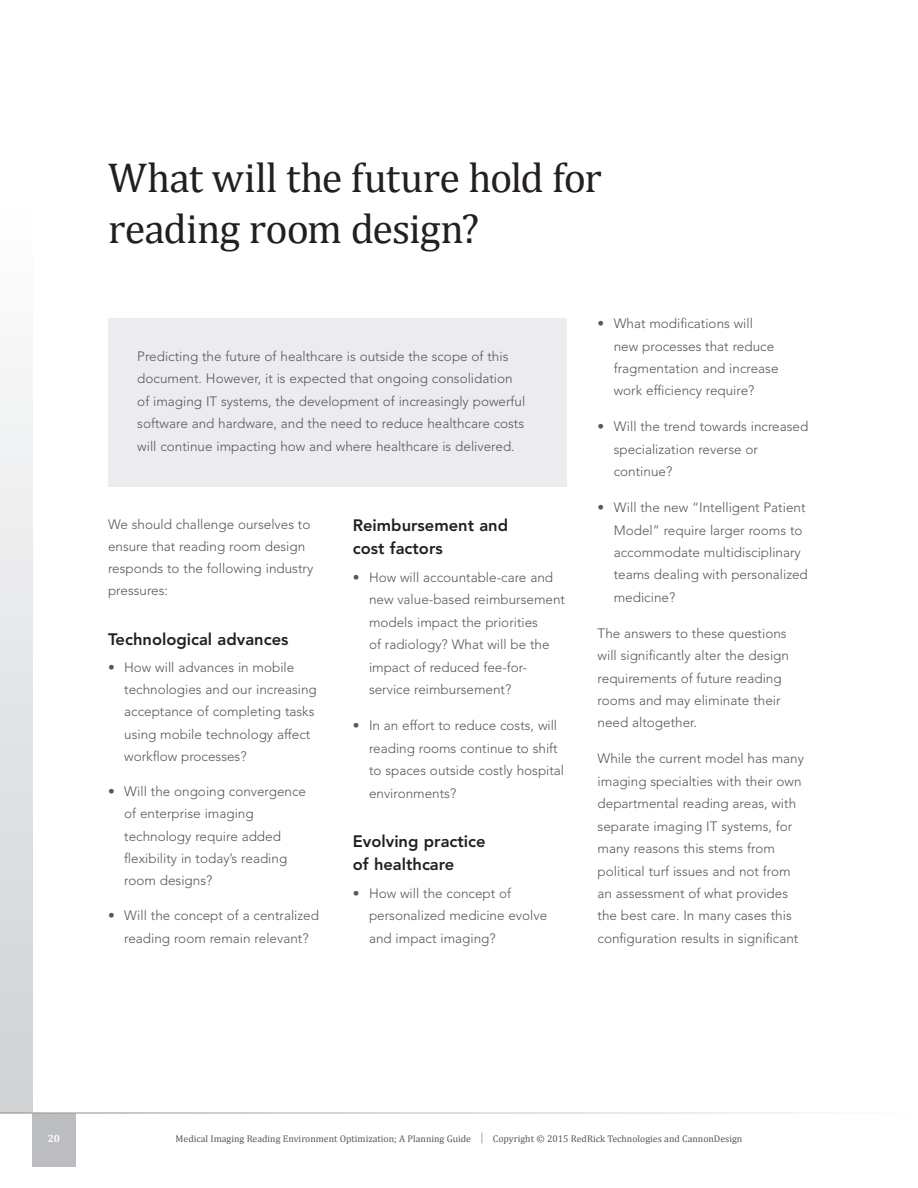
<style>
.page{position:relative;width:918px;height:1188px;background:#fff}
.page>*{position:absolute;margin:0;border:0;box-sizing:border-box;transform-origin:0 0}
.Page_Heading{font:42px/51px "Cambria";letter-spacing:-.02em;color:#231f20}
.Subheading_Secondary{font:800 16.5px/22.5px "Avenir LT Std";color:#231f20}
.Bullet_List{font:300 13.5px/22.5px "Avenir LT Std";color:#57585a}
.Body_Text{font:300 13.5px/22.5px "Avenir LT Std";color:#57585a}
.t1{font:700 10.5px "Cambria";color:#fff}
.t2{font:9.75px "Cambria";color:#57585a}
.s1{font-size:11.7px;color:#939598}
</style>
<div class="page">
<div style="left:0;top:0;width:32px;height:1112px;background:linear-gradient(to bottom,#fff,#d1d2d5)"></div>
<div style="left:32px;top:1113px;width:44px;height:53px;background:#bcbdc0"></div>
<hr style="left:0;top:1112px;width:918px;height:2px;background:#fff">
<div style="left:108px;top:318px;width:459px;height:169px;background:#ececee"></div>
<p class="Page_Heading" style="left:108px;top:152px;width:495px">What will the future hold for reading room design?</p>
<p class="Body_Text" style="left:137px;top:345px;width:389px">Predicting the future of healthcare is outside the scope of this document. However, it is expected that ongoing consolidation of imaging IT systems, the development of increasingly powerful software and hardware, and the need to reduce healthcare costs will continue impacting how and where healthcare is delivered.</p>
<p class="Body_Text" style="left:108px;top:513px;width:207px">We should challenge ourselves to ensure that reading room design responds to the following industry pressures:</p>
<p class="Subheading_Secondary" style="left:108px;top:628px;width:182px">Technological advances</p>
<p class="Bullet_List" style="left:124px;top:656px;width:194px;text-indent:-16px">• How will advances in mobile technologies and our increasing acceptance of completing tasks using mobile technology affect workflow processes?</p>
<p class="Bullet_List" style="left:124px;top:781px;width:183px;text-indent:-16px">• Will the ongoing convergence of enterprise imaging technology require added flexibility in today’s reading room designs?</p>
<p class="Bullet_List" style="left:108px;top:905px;width:213px;text-align:center">• Will the concept of a centralized reading room remain relevant?</p>
<p class="Subheading_Secondary" style="left:353px;top:514px;width:157px">Reimbursement and cost factors</p>
<p class="Bullet_List" style="left:369px;top:566px;width:198px;text-indent:-16px">• How will accountable-care and new value-based reimbursement models impact the priorities<br>of radiology? What will be the impact of reduced fee-for&shy;service reimbursement?</p>
<p class="Bullet_List" style="left:369px;top:714px;width:197px;text-indent:-16px">• In an effort to reduce costs, will reading rooms continue to shift to spaces outside costly hospital environments?</p>
<p class="Subheading_Secondary" style="left:353px;top:830px;width:134px">Evolving practice of healthcare</p>
<p class="Bullet_List" style="left:369px;top:882px;width:180px;text-indent:-16px">• How will the concept of personalized medicine evolve and impact imaging?</p>
<p class="Bullet_List" style="left:614px;top:312px;width:166px;text-indent:-16px">• What modifications will new processes that reduce fragmentation and increase work efficiency require?</p>
<p class="Bullet_List" style="left:614px;top:416px;width:196px;text-indent:-16px">• Will the trend towards increased specialization reverse or continue?</p>
<p class="Bullet_List" style="left:614px;top:496px;width:196px;text-indent:-16px">• Will the new “Intelligent Patient<br>Model” require larger rooms to accommodate multidisciplinary teams dealing with personalized medicine?</p>
<p class="Body_Text" style="left:598px;top:622px;width:193px">The answers to these questions will significantly alter the design requirements of future reading rooms and may eliminate their need altogether.</p>
<p class="Body_Text" style="left:598px;top:748px;width:208px">While the current model has many imaging specialties with their own departmental reading areas, with separate imaging IT systems, for many reasons this stems from political turf issues and not from an assessment of what provides the best care. In many cases this configuration results in significant</p>
<p class="t1" style="left:48px;top:1131px;width:14px">20</p>
<p class="t2" style="left:176px;top:1133px;width:568px">Medical Imaging Reading Environment Optimization; A Planning Guide <span class="s1">|</span> Copyright © 2015 RedRick Technologies and CannonDesign</p>
</div>
